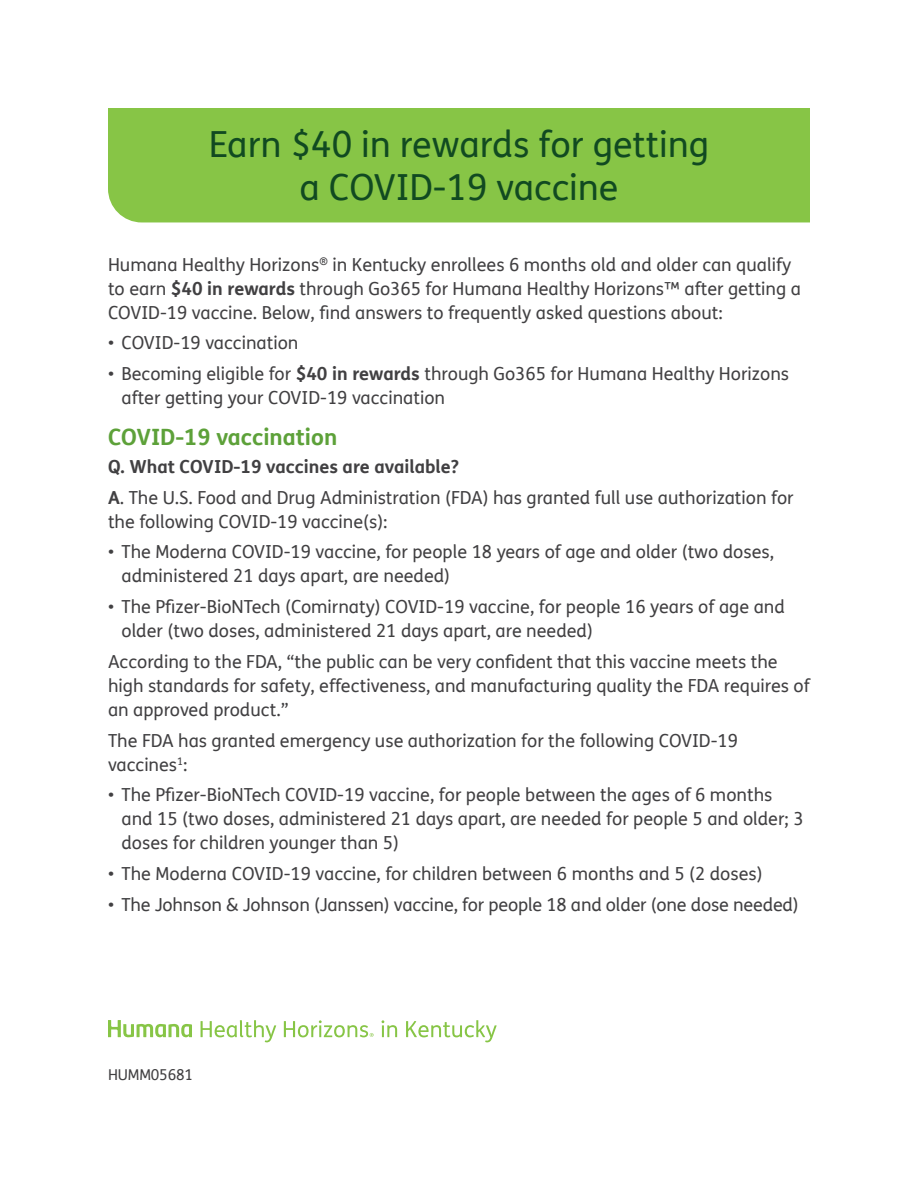
<style>
.page{position:relative;width:918px;height:1188px;background:#fff}
.page>*{position:absolute;margin:0;border:0;box-sizing:border-box;transform-origin:0 0}
.t1{font:36px/43.2px "FS Humana";color:#114a21;text-align:center}
.t2{font:700 22.5px "FS Humana";color:#5da139}
.t3{font:18px/24px "FS Humana";color:#414042}
.t4{font:15px "FS Humana";letter-spacing:-.01em;color:#414042}
.s1{font-weight:700}
</style>
<div class="page">
<div style="left:108px;top:108px;width:702px;height:114px;background:#87c546"></div>
<svg style="left:201px;top:1020px;width:75px;height:22px"></svg>
<svg style="left:382px;top:1020px;width:15px;height:17px"></svg>
<svg style="left:406px;top:1020px;width:91px;height:22px"></svg>
<svg style="left:108px;top:1020px;width:84px;height:17px"></svg>
<svg style="left:284px;top:1020px;width:90px;height:17px"></svg>
<h1 class="t1" style="left:209px;top:122px;width:502px">Earn $40 in rewards for getting a COVID-19 vaccine</h1>
<p class="t3" style="left:108px;top:252px;width:695px">Humana Healthy Horizons<sup>®</sup> in Kentucky enrollees 6 months old and older can qualify to earn <span class="s1">$40 in rewards</span> through Go365 for Humana Healthy Horizons™ after getting a<br>COVID-19 vaccine. Below, find answers to frequently asked questions about:</p>
<p class="t3" style="left:108px;top:331px;width:192px">• COVID-19 vaccination</p>
<p class="t3" style="left:122px;top:361px;width:669px;text-indent:-14px">• Becoming eligible for <span class="s1">$40 in rewards</span> through Go365 for Humana Healthy Horizons after getting your COVID-19 vaccination</p>
<p class="t2" style="left:108px;top:419px;width:231px">COVID-19 vaccination</p>
<p class="t3" style="left:108px;top:451px;width:687px;line-height:30.8px"><span class="s1">Q. What COVID-19 vaccines are available?<br>A</span>. The U.S. Food and Drug Administration (FDA) has granted full use authorization for</p>
<p class="t3" style="left:108px;top:509px;width:281px">the following COVID-19 vaccine(s):</p>
<p class="t3" style="left:122px;top:540px;width:654px;text-indent:-14px">• The Moderna COVID-19 vaccine, for people 18 years of age and older (two doses, administered 21 days apart, are needed)</p>
<p class="t3" style="left:122px;top:594px;width:665px;text-indent:-14px">• The Pfizer-BioNTech (Comirnaty) COVID-19 vaccine, for people 16 years of age and older (two doses, administered 21 days apart, are needed)</p>
<p class="t3" style="left:108px;top:649px;width:703px">According to the FDA, “the public can be very confident that this vaccine meets the high standards for safety, effectiveness, and manufacturing quality the FDA requires of an approved product.”</p>
<p class="t3" style="left:108px;top:728px;width:632px">The FDA has granted emergency use authorization for the following COVID-19 vaccines<sup>1</sup>:</p>
<p class="t3" style="left:122px;top:783px;width:684px;text-indent:-14px">• The Pfizer-BioNTech COVID-19 vaccine, for people between the ages of 6 months and 15 (two doses, administered 21 days apart, are needed for people 5 and older; 3 doses for children younger than 5)</p>
<p class="t3" style="left:108px;top:861px;width:656px">• The Moderna COVID-19 vaccine, for children between 6 months and 5 (2 doses)</p>
<p class="t3" style="left:108px;top:892px;width:692px">• The Johnson &amp; Johnson (Janssen) vaccine, for people 18 and older (one dose needed)</p>
<p class="t4" style="left:108px;top:1064px;width:87px">HUMM05681</p>
</div>
